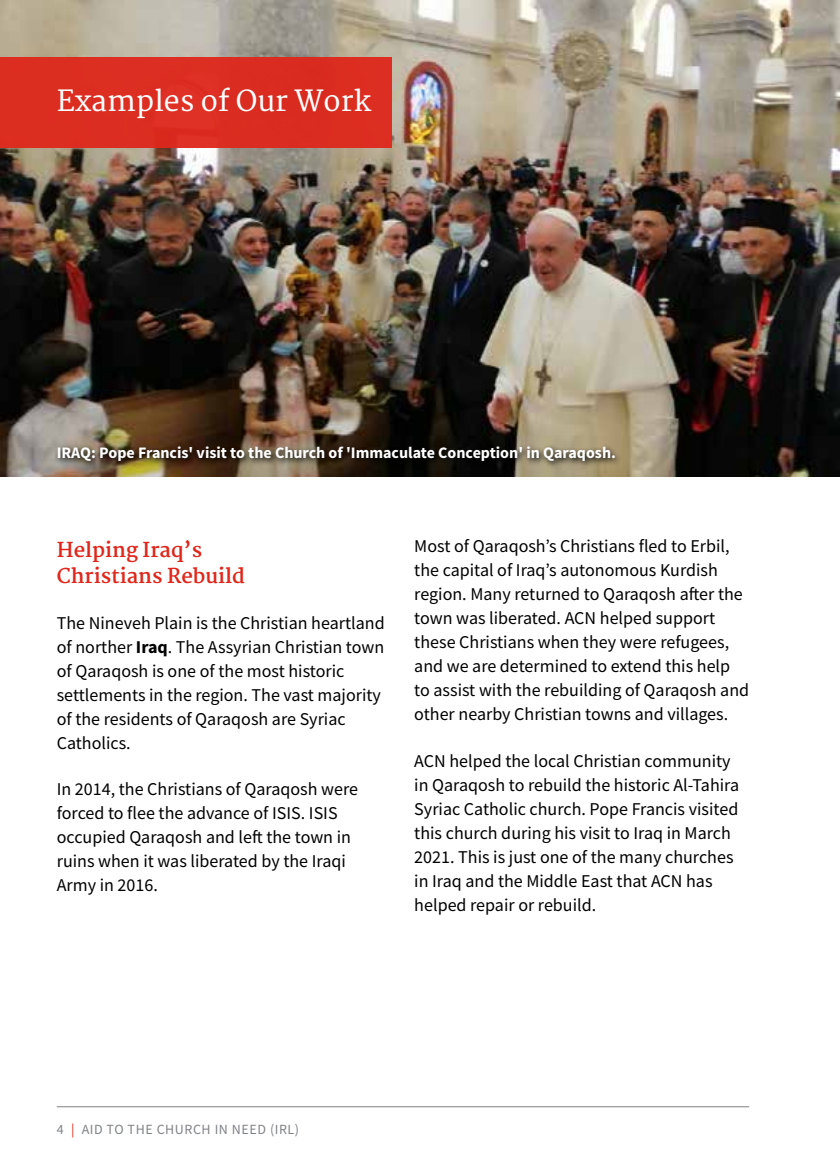
<style>
.page{position:relative;width:840px;height:1163px;background:#fff}
.page>*{position:absolute;margin:0;border:0;box-sizing:border-box;transform-origin:0 0}
.t1{font:600 28.4px "Martel";color:#fff}
.t2{font:700 20px/26px "Martel";color:#df271c}
.t3{font:18px/24px "Source Sans Pro";color:#000}
.t4{font:700 16px "Source Sans Pro";color:#fff}
.t5{font:14px "Source Sans Pro";letter-spacing:.04em;color:#808285}
.s1{font-weight:700}
.s2{color:#df271c}
</style>
<div class="page">
<img style="left:0;top:0;width:839px;height:476px">
<div style="left:0;top:57px;width:391px;height:90px;background:#df271c"></div>
<svg style="left:54px;top:443px;width:568px;height:26px;background:#4c4130"></svg>
<hr style="left:57px;top:1106px;width:691px;height:1px;background:#808285">
<h1 class="t1" style="left:57px;top:85px;width:316px">Examples of Our Work</h1>
<p class="t4" style="left:57px;top:442px;width:560px">IRAQ: Pope Francis' visit to the Church of 'Immaculate Conception' in Qaraqosh.</p>
<p class="t2" style="left:57px;top:537px;width:190px">Helping Iraq’s<br>Christians Rebuild</p>
<p class="t3" style="left:57px;top:610px;width:329px">The Nineveh Plain is the Christian heartland of norther <span class="s1">Iraq</span>. The Assyrian Christian town of Qaraqosh is one of the most historic settlements in the region. The vast majority of the residents of Qaraqosh are Syriac Catholics.</p>
<p class="t3" style="left:57px;top:777px;width:302px">In 2014, the Christians of Qaraqosh were forced to flee the advance of ISIS. ISIS occupied Qaraqosh and left the town in ruins when it was liberated by the Iraqi Army in 2016.</p>
<p class="t3" style="left:414px;top:534px;width:336px">Most of Qaraqosh’s Christians fled to Erbil, the capital of Iraq’s autonomous Kurdish region. Many returned to Qaraqosh after the town was liberated. ACN helped support these Christians when they were refugees, and we are determined to extend this help to assist with the rebuilding of Qaraqosh and other nearby Christian towns and villages.</p>
<p class="t3" style="left:414px;top:749px;width:326px">ACN helped the local Christian community in Qaraqosh to rebuild the historic Al-Tahira Syriac Catholic church. Pope Francis visited this church during his visit to Iraq in March 2021. This is just one of the many churches in Iraq and the Middle East that ACN has helped repair or rebuild.</p>
<p class="t5" style="left:57px;top:1119px;width:244px">4 <span class="s2">|</span> AID TO THE CHURCH IN NEED (IRL)</p>
</div>
